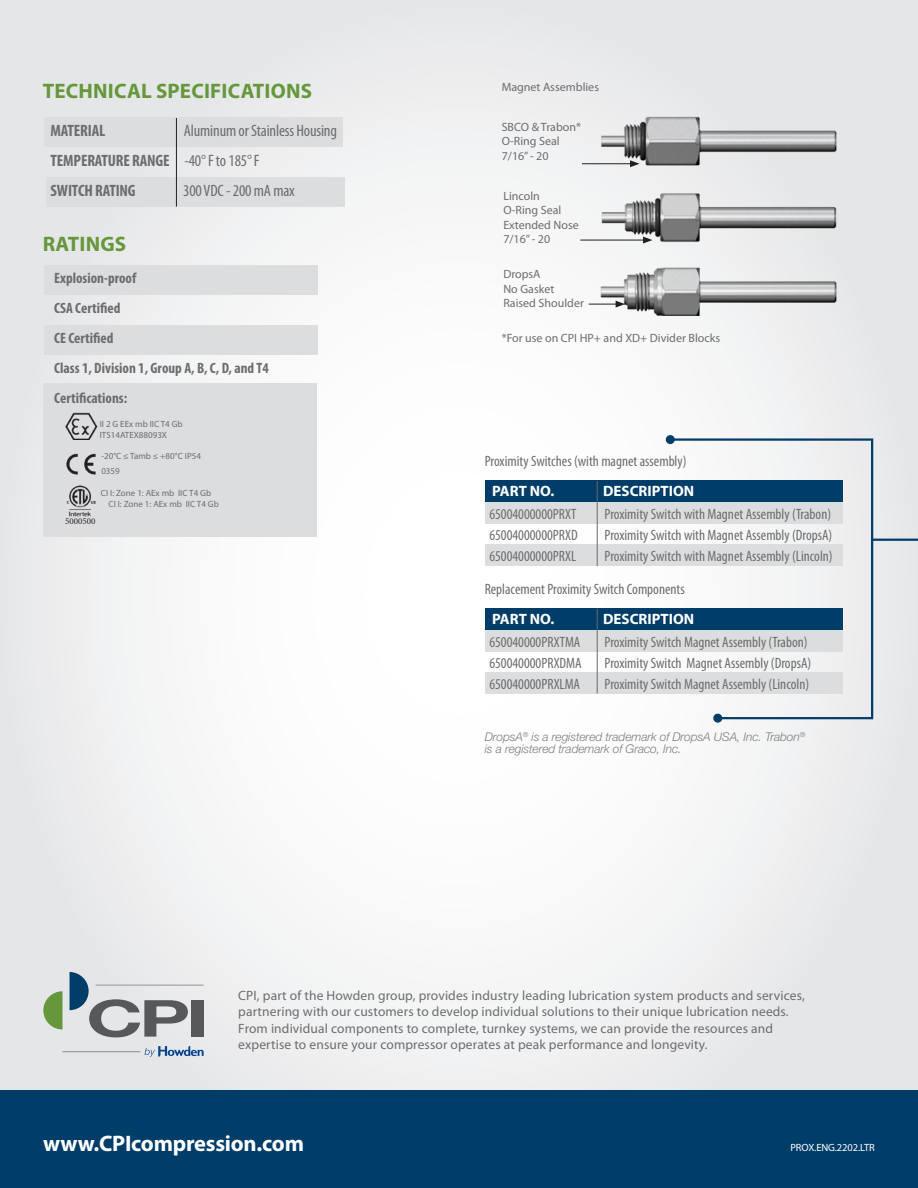
<style>
.page{position:relative;width:918px;height:1188px;background:#fff}
.page>*{position:absolute;margin:0;border:0;box-sizing:border-box;transform-origin:0 0}
.Bulleted_List{font:700 22.5px "Myriad Pro";letter-spacing:-.01em;color:#fff}
.Bulleted_List-2{font:700 21px "Myriad Pro";letter-spacing:.01em;color:#65973b}
.t1{font:700 condensed 16.5px "Myriad Pro";letter-spacing:-.01em;color:#6c6d70}
.t2{font:condensed 16.5px "Myriad Pro";letter-spacing:-.01em;color:#6c6d70}
.t3{font:condensed 15px "Myriad Pro";color:#6c6d70}
.t4{font:700 condensed 15px "Myriad Pro";color:#6c6d70}
.t5{font:700 15px "Myriad Pro";color:#fff}
.t6{font:13.5px/16.5px "Myriad Pro";letter-spacing:.01em;color:#6c6d70}
.t7{font:12px "Myriad Pro";color:#6c6d70}
.t8{font:italic 300 12px/12px "Helvetica Neue LT Pro";letter-spacing:-.01em;color:#7c7e7c}
.Bulleted_List-3{font:10.5px "Myriad Pro";letter-spacing:-.01em;color:#fff}
.t9{font:9px "Myriad Pro";color:#6c6d70}
.t10{font:9px "Minion Pro";color:#231f20}
.s1{font-weight:400}
</style>
<div class="page">
<div style="left:0;top:0;width:918px;height:1188px;background:linear-gradient(to bottom,#f0f0f1,#f3f3f4)"></div>
<div style="left:0;top:1091px;width:918px;height:97px;background:#003d69"></div>
<img style="left:601px;top:117px;width:236px;height:199px">
<hr style="left:582px;top:163px;width:50px;height:1px;background:#231f20">
<svg style="left:630px;top:160px;width:10px;height:7px"></svg>
<hr style="left:580px;top:240px;width:65px;height:1px;background:#231f20">
<svg style="left:643px;top:237px;width:10px;height:7px"></svg>
<svg style="left:589px;top:301px;width:36px;height:7px"></svg>
<div style="left:874px;top:537px;width:44px;height:95px;background:#e8e9ea"></div>
<svg style="left:668px;top:437px;width:206px;height:283px"></svg>
<div style="left:713px;top:714px;width:9px;height:9px;background:#003d69;border-radius:50%"></div>
<div style="left:666px;top:435px;width:9px;height:9px;background:#003d69;border-radius:50%"></div>
<div style="left:485px;top:481px;width:358px;height:21px;background:#003d69"></div>
<div style="left:485px;top:502px;width:358px;height:22px;background:#dcdddf"></div>
<div style="left:485px;top:544px;width:358px;height:22px;background:#dcdddf"></div>
<hr style="left:597px;top:481px;width:1px;height:85px;background:#6b6b6e">
<div style="left:485px;top:608px;width:358px;height:21px;background:#003d69"></div>
<div style="left:485px;top:630px;width:358px;height:21px;background:#dcdddf"></div>
<div style="left:485px;top:672px;width:358px;height:21px;background:#dcdddf"></div>
<hr style="left:597px;top:609px;width:1px;height:85px;background:#6b6b6e">
<div style="left:46px;top:177px;width:299px;height:30px;background:#dcdddf"></div>
<div style="left:44px;top:117px;width:299px;height:30px;background:#dcdddf"></div>
<hr style="left:176px;top:118px;width:1px;height:89px;background:#231f20">
<div style="left:44px;top:265px;width:273px;height:30px;background:#dcdddf"></div>
<div style="left:44px;top:325px;width:273px;height:30px;background:#dcdddf"></div>
<div style="left:43px;top:384px;width:273px;height:153px;background:#dcdddf"></div>
<img style="left:67px;top:453px;width:29px;height:22px">
<img style="left:66px;top:412px;width:31px;height:28px">
<img style="left:67px;top:485px;width:29px;height:31px">
<hr style="left:62px;top:1051px;width:79px;height:1px;background:#939598">
<svg style="left:145px;top:1046px;width:59px;height:11px"></svg>
<hr style="left:96px;top:985px;width:108px;height:1px;background:#939598">
<svg style="left:43px;top:991px;width:19px;height:38px"></svg>
<svg style="left:70px;top:972px;width:118px;height:65px;background:#b3b8bd"></svg>
<div style="left:192px;top:1000px;width:12px;height:37px;background:#57585a"></div>
<p class="Bulleted_List-2" style="left:43px;top:77px;width:271px">TECHNICAL SPECIFICATIONS</p>
<p class="t1" style="left:51px;top:120px;width:56px">MATERIAL</p>
<p class="t2" style="left:184px;top:120px;width:155px">Aluminum or Stainless Housing</p>
<p class="t1" style="left:51px;top:150px;width:210px">TEMPERATURE RANGE <span class="s1">-40° F to 185° F</span></p>
<p class="t1" style="left:51px;top:180px;width:87px">SWITCH RATING</p>
<p class="t2" style="left:183px;top:180px;width:113px">300 VDC - 200 mA max</p>
<p class="Bulleted_List-2" style="left:43px;top:231px;width:85px">RATINGS</p>
<p class="t4" style="left:54px;top:269px;width:84px">Explosion-proof</p>
<p class="t4" style="left:54px;top:299px;width:68px">CSA Certified</p>
<p class="t4" style="left:54px;top:329px;width:61px">CE Certified</p>
<p class="t4" style="left:54px;top:359px;width:216px">Class 1, Division 1, Group A, B, C, D, and T4</p>
<p class="t4" style="left:54px;top:389px;width:75px">Certifications:</p>
<p class="t9" style="left:100px;top:418px;width:84px">II 2 G EEx mb IIC T4 Gb</p>
<p class="t9" style="left:100px;top:429px;width:69px">ITS14ATEX88093X</p>
<p class="t9" style="left:101px;top:450px;width:101px">-20°C ≤ Tamb ≤ +80°C IP54</p>
<p class="t9" style="left:101px;top:466px;width:20px">0359</p>
<p class="t9" style="left:101px;top:488px;width:112px">CI I: Zone 1: AEx mb IIC T4 Gb</p>
<p class="t9" style="left:109px;top:499px;width:112px">CI I: Zone 1: AEx mb IIC T4 Gb</p>
<p class="t10" style="left:65px;top:515px;width:32px">5000500</p>
<p class="t7" style="left:502px;top:80px;width:99px">Magnet Assemblies</p>
<p class="t7" style="left:502px;top:120px;width:81px">SBCO &amp; Trabon*</p>
<p class="t7" style="left:502px;top:134px;width:60px">O-Ring Seal</p>
<p class="t7" style="left:502px;top:148px;width:48px">7/16” - 20</p>
<p class="t7" style="left:503px;top:189px;width:38px">Lincoln</p>
<p class="t7" style="left:503px;top:203px;width:60px">O-Ring Seal</p>
<p class="t7" style="left:503px;top:217px;width:77px">Extended Nose</p>
<p class="t7" style="left:503px;top:232px;width:48px">7/16” - 20</p>
<p class="t7" style="left:503px;top:267px;width:39px">DropsA</p>
<p class="t7" style="left:503px;top:281px;width:53px">No Gasket</p>
<p class="t7" style="left:503px;top:296px;width:82px">Raised Shoulder</p>
<p class="t7" style="left:502px;top:330px;width:220px">*For use on CPI HP+ and XD+ Divider Blocks</p>
<p class="t3" style="left:485px;top:452px;width:203px">Proximity Switches (with magnet assembly)</p>
<p class="t3" style="left:489px;top:505px;width:89px">65004000000PRXT</p>
<p class="t3" style="left:604px;top:505px;width:228px">Proximity Switch with Magnet Assembly (Trabon)</p>
<p class="t3" style="left:489px;top:526px;width:90px">65004000000PRXD</p>
<p class="t3" style="left:604px;top:526px;width:229px">Proximity Switch with Magnet Assembly (DropsA)</p>
<p class="t3" style="left:489px;top:547px;width:88px">65004000000PRXL</p>
<p class="t3" style="left:604px;top:547px;width:230px">Proximity Switch with Magnet Assembly (Lincoln)</p>
<p class="t5" style="left:492px;top:481px;width:64px">PART NO.</p>
<p class="t5" style="left:603px;top:481px;width:92px">DESCRIPTION</p>
<p class="t3" style="left:485px;top:580px;width:201px">Replacement Proximity Switch Components</p>
<p class="t3" style="left:489px;top:633px;width:92px">650040000PRXTMA</p>
<p class="t3" style="left:604px;top:633px;width:205px">Proximity Switch Magnet Assembly (Trabon)</p>
<p class="t3" style="left:489px;top:654px;width:94px">650040000PRXDMA</p>
<p class="t3" style="left:604px;top:654px;width:208px">Proximity Switch Magnet Assembly (DropsA)</p>
<p class="t3" style="left:489px;top:675px;width:92px">650040000PRXLMA</p>
<p class="t3" style="left:604px;top:675px;width:206px">Proximity Switch Magnet Assembly (Lincoln)</p>
<p class="t5" style="left:492px;top:609px;width:64px">PART NO.</p>
<p class="t5" style="left:603px;top:609px;width:92px">DESCRIPTION</p>
<p class="t8" style="left:485px;top:730px;width:322px">DropsA<sup>®</sup> is a registered trademark of DropsA USA, Inc. Trabon<sup>® </sup>is a registered trademark of Graco, Inc.</p>
<p class="t6" style="left:238px;top:987px;width:568px">CPI, part of the Howden group, provides industry leading lubrication system products and services, partnering with our customers to develop individual solutions to their unique lubrication needs.<br>From individual components to complete, turnkey systems, we can provide the resources and expertise to ensure your compressor operates at peak performance and longevity.</p>
<p class="Bulleted_List" style="left:43px;top:1129px;width:262px">www.CPIcompression.com</p>
<p class="Bulleted_List-3" style="left:790px;top:1141px;width:86px">PROX.ENG.2202.LTR</p>
</div>
